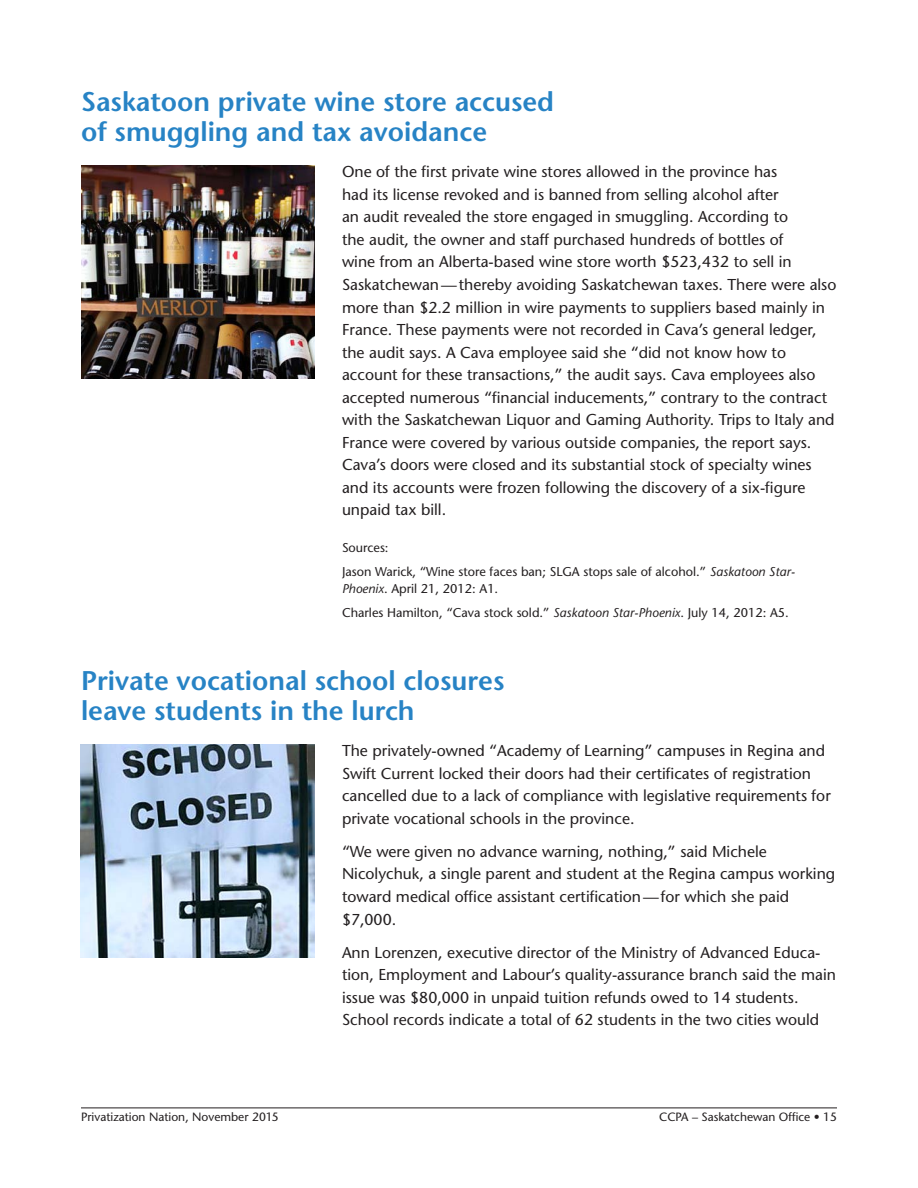
<style>
.page{position:relative;width:918px;height:1188px;background:#fff}
.page>*{position:absolute;margin:0;border:0;box-sizing:border-box;transform-origin:0 0}
.t1{font:600 27px/30px "Stone Sans";color:#2783c5}
.t2{font:15.75px/22.5px "Stone Sans";color:#231f20}
.t3{font:12.75px/24px "Stone Sans";color:#231f20}
.t4{font:12px "Stone Sans";color:#231f20}
.s1{font-style:italic}
</style>
<div class="page">
<hr style="left:81px;top:1108px;width:756px;height:1px;background:#231f20">
<img style="left:81px;top:166px;width:234px;height:213px">
<img style="left:81px;top:745px;width:234px;height:213px">
<h1 class="t1" style="left:81px;top:87px;width:475px">Saskatoon private wine store accused of smuggling and tax avoidance</h1>
<p class="t2" style="left:342px;top:161px;width:496px">One of the first private wine stores allowed in the province has<br>had its license revoked and is banned from selling alcohol after<br>an audit revealed the store engaged in smuggling. According to<br>the audit, the owner and staff purchased hundreds of bottles of<br>wine from an Alberta-based wine store worth $523,432 to sell in Saskatchewan—thereby avoiding Saskatchewan taxes. There were also more than $2.2 million in wire payments to suppliers based mainly in France. These payments were not recorded in Cava’s general ledger, the audit says. A Cava employee said she “did not know how to account for these transactions,” the audit says. Cava employees also accepted numerous “financial inducements,” contrary to the contract with the Saskatchewan Liquor and Gaming Authority. Trips to Italy and France were covered by various outside companies, the report says.<br>Cava’s doors were closed and its substantial stock of specialty wines and its accounts were frozen following the discovery of a six-figure unpaid tax bill.</p>
<p class="t3" style="left:342px;top:536px;width:454px">Sources:<br>Jason Warick, “Wine store faces ban; SLGA stops sale of alcohol.” <span class="s1">Saskatoon Star-</span></p>
<p class="t3" style="left:342px;top:576px;width:448px"><span class="s1">Phoenix</span>. April 21, 2012: A1.<br>Charles Hamilton, “Cava stock sold.” <span class="s1">Saskatoon Star-Phoenix</span>. July 14, 2012: A5.</p>
<h1 class="t1" style="left:81px;top:666px;width:425px">Private vocational school closures leave students in the lurch</h1>
<p class="t2" style="left:342px;top:740px;width:490px">The privately-owned “Academy of Learning” campuses in Regina and Swift Current locked their doors had their certificates of registration cancelled due to a lack of compliance with legislative requirements for private vocational schools in the province.</p>
<p class="t2" style="left:342px;top:840px;width:495px">“We were given no advance warning, nothing,” said Michele Nicolychuk, a single parent and student at the Regina campus working toward medical office assistant certification—for which she paid $7,000.</p>
<p class="t2" style="left:342px;top:941px;width:496px">Ann Lorenzen, executive director of the Ministry of Advanced Educa&shy;tion, Employment and Labour’s quality-assurance branch said the main issue was $80,000 in unpaid tuition refunds owed to 14 students.<br>School records indicate a total of 62 students in the two cities would</p>
<p class="t4" style="left:81px;top:1109px;width:199px">Privatization Nation, November 2015</p>
<p class="t4" style="left:659px;top:1109px;width:179px">CCPA – Saskatchewan Office • 15</p>
</div>
